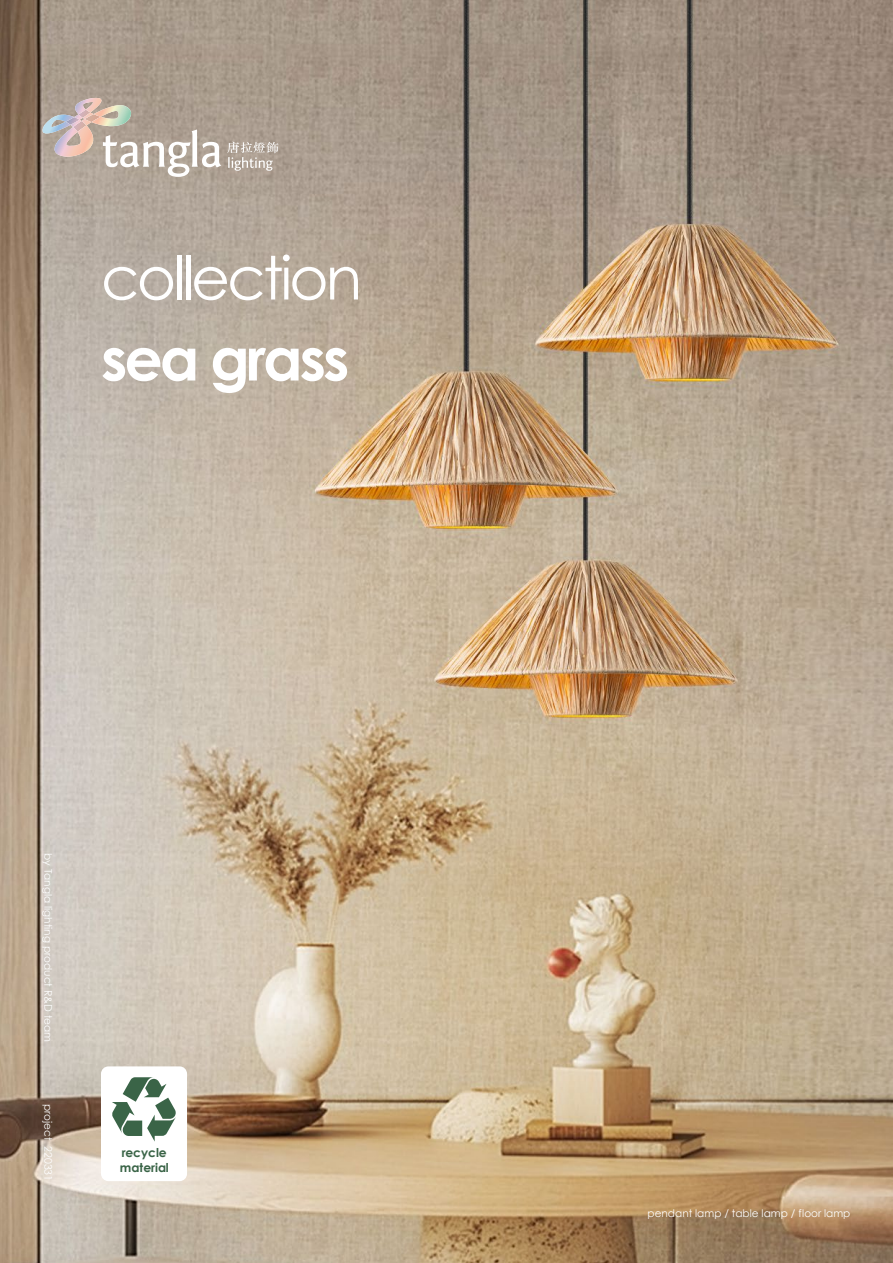
<style>
.page{position:relative;width:893px;height:1263px;background:#fff}
.page>*{position:absolute;margin:0;border:0;box-sizing:border-box;transform-origin:0 0}
.t1{font:60px "Century Gothic";letter-spacing:-.05em;color:#fff}
.t2{font:700 60px "Century Gothic";letter-spacing:-.05em;color:#fff}
.t3{font:700 12.3px/14.5px "Century Gothic";color:#3a6447}
.t4{font:10.5px "Century Gothic";color:#fff}
</style>
<div class="page">
<img style="left:0;top:0;width:893px;height:1263px">
<svg style="left:227px;top:142px;width:51px;height:29px"></svg>
<svg style="left:42px;top:98px;width:179px;height:79px;background:#bcb0a5"></svg>
<div style="left:101px;top:1066px;width:86px;height:115px;background:#fff;border-radius:7px"></div>
<svg style="left:112px;top:1077px;width:64px;height:64px"></svg>
<h1 class="t1" style="left:101px;top:236px;width:263px">collection</h1>
<h1 class="t2" style="left:101px;top:313px;width:250px">sea grass</h1>
<p class="t4" style="left:56px;top:853px;width:191px;rotate:90deg">by Tangla lighting product R&amp;D team</p>
<p class="t4" style="left:56px;top:1104px;width:79px;rotate:90deg">project 220331</p>
<p class="t3" style="left:120px;top:1145px;width:50px">recycle material</p>
<p class="t4" style="left:648px;top:1206px;width:204px">pendant lamp / table lamp / floor lamp</p>
</div>
